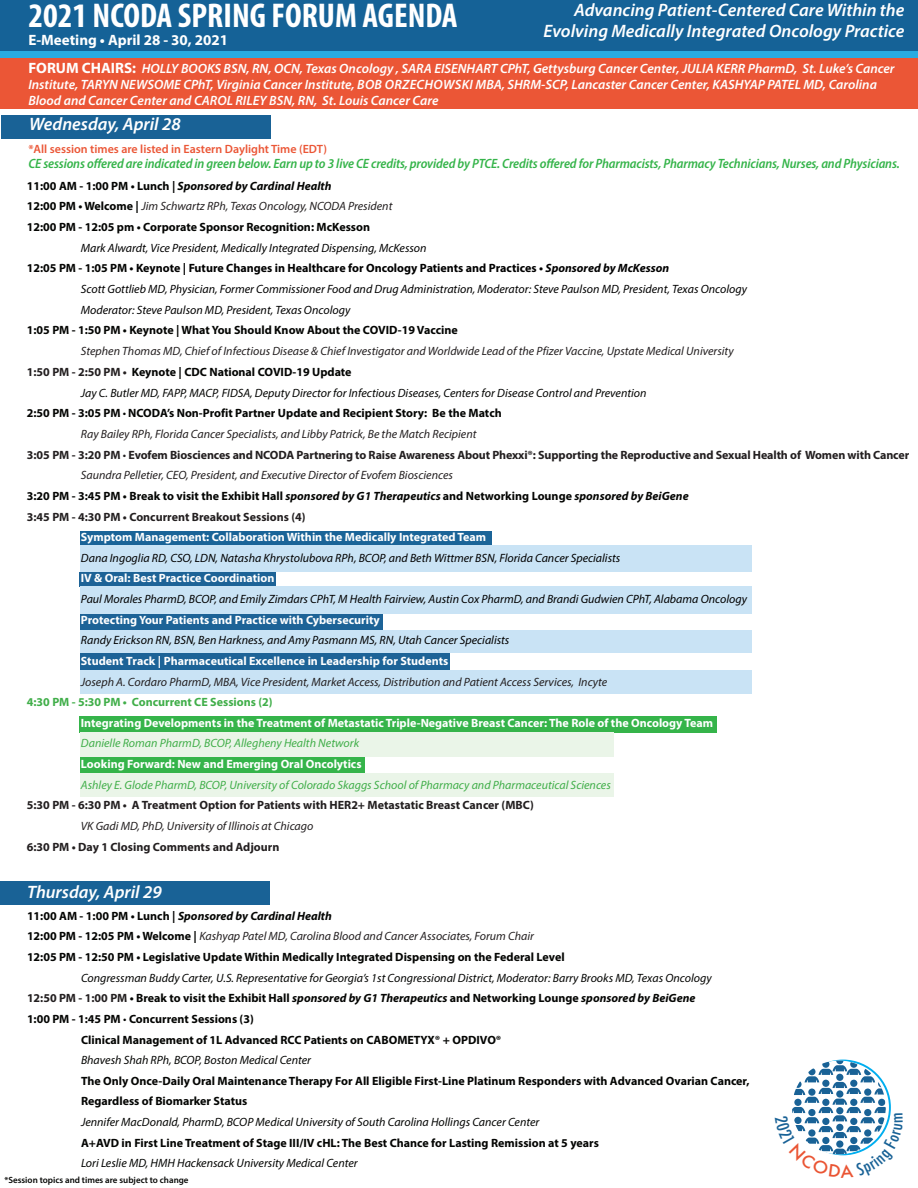
<style>
.page{position:relative;width:918px;height:1188px;background:#fff}
.page>*{position:absolute;margin:0;border:0;box-sizing:border-box;transform-origin:0 0}
.t1{font:700 condensed 34.5px "Myriad Pro";color:#fff}
.t2{font:italic 600 18px "Myriad Pro";color:#fff}
.t3{font:700 15px "Myriad Pro";color:#fff}
.t4{font:italic 600 13.5px/16.2px "Myriad Pro";color:#fff}
.t5{font:italic 600 semi-condensed 13.5px "Myriad Pro";letter-spacing:-.01em;color:#35b44a}
.t6{font:700 12px "Myriad Pro";color:#040503}
.t7{font:italic 12px "Myriad Pro";color:#231f20}
.t8{font:italic 12px "Myriad Pro";color:#000}
.t9{font:italic 12px "Myriad Pro";color:#040503}
.t10{font:700 12px "Myriad Pro";color:#fff}
.t11{font:700 12px "Myriad Pro";letter-spacing:-.01em;color:#231f20}
.t12{font:italic 12px "Myriad Pro";color:#40ae49}
.t13{font:700 12px "Myriad Pro";color:#000}
.t14{font:italic 700 12px "Myriad Pro";color:#040503}
.t15{font:600 12px "Myriad Pro";color:#eb5636}
.t16{font:700 12px "Myriad Pro";color:#40ae49}
.t17{font:600 9px "Myriad Pro";color:#040503}
.s1{font-weight:700;font-style:normal;font-size:15px}
.s2{font-style:normal}
.s3{font-weight:700;font-style:normal;color:#040503}
.s4{color:#040503}
.s5{font-style:italic}
.s6{color:#231f20}
.s7{font-weight:400}
</style>
<div class="page">
<div style="left:80px;top:717px;width:637px;height:16px;background:#35b44a"></div>
<div style="left:80px;top:652px;width:369px;height:18px;background:#1d6397"></div>
<div style="left:80px;top:531px;width:411px;height:15px;background:#1a6498"></div>
<div style="left:80px;top:572px;width:196px;height:15px;background:#1d6397"></div>
<div style="left:80px;top:614px;width:302px;height:16px;background:#1d6397"></div>
<div style="left:0;top:58px;width:918px;height:51px;background:#eb5636"></div>
<div style="left:0;top:882px;width:270px;height:23px;background:#196296"></div>
<div style="left:0;top:0;width:918px;height:56px;background:#156297"></div>
<div style="left:0;top:51px;width:918px;height:6px;background:#29abe2"></div>
<div style="left:80px;top:757px;width:284px;height:16px;background:#35b44a"></div>
<div style="left:1px;top:116px;width:270px;height:23px;background:#196296"></div>
<div style="left:80px;top:773px;width:533px;height:23px;background:#eaf5e8"></div>
<div style="left:80px;top:670px;width:672px;height:23px;background:#c9e3f5"></div>
<div style="left:80px;top:630px;width:672px;height:22px;background:#c9e3f5"></div>
<div style="left:80px;top:733px;width:533px;height:24px;background:#eaf5e8"></div>
<div style="left:80px;top:587px;width:672px;height:27px;background:#c9e3f5"></div>
<div style="left:80px;top:546px;width:672px;height:26px;background:#c9e3f5"></div>
<svg style="left:792px;top:1061px;width:99px;height:95px"></svg>
<p class="t2" style="left:574px;top:-2px;width:332px">Advancing Patient-Centered Care Within the</p>
<p class="t2" style="left:544px;top:20px;width:362px">Evolving Medically Integrated Oncology Practice</p>
<p class="t4" style="left:28px;top:60px;width:868px"><span class="s1">FORUM CHAIRS:</span> HOLLY BOOKS BSN, RN, OCN, Texas Oncology , SARA EISENHART CPhT, Gettysburg Cancer Center, JULIA KERR PharmD, St. Luke’s Cancer<br>Institute, TARYN NEWSOME CPhT, Virginia Cancer Institute, BOB ORZECHOWSKI MBA, SHRM-SCP, Lancaster Cancer Center, KASHYAP PATEL MD, Carolina<br>Blood and Cancer Center and CAROL RILEY BSN, RN, St. Louis Cancer Care</p>
<p class="t15" style="left:28px;top:141px;width:300px">*All session times are listed in Eastern Daylight Time (EDT)</p>
<p class="t5" style="left:28px;top:155px;width:873px">CE sessions offered are indicated in green below. Earn up to 3 live CE credits, provided by PTCE. Credits offered for Pharmacists, Pharmacy Technicians, Nurses, and Physicians.</p>
<p class="t1" style="left:28px;top:-6px;width:431px">2021 NCODA SPRING FORUM AGENDA</p>
<p class="t3" style="left:28px;top:30px;width:201px">E-Meeting • April 28 - 30, 2021</p>
<p class="t2" style="left:29px;top:113px;width:153px">Wednesday, April 28</p>
<p class="t14" style="left:27px;top:178px;width:306px"><span class="s2">11:00 AM - 1:00 PM • Lunch |</span> Sponsored by Cardinal Health</p>
<p class="t7" style="left:27px;top:199px;width:367px"><span class="s3">12:00 PM • Welcome |</span> Jim Schwartz RPh, Texas Oncology, NCODA President</p>
<p class="t6" style="left:27px;top:219px;width:345px">12:00 PM - 12:05 pm • Corporate Sponsor Recognition: McKesson</p>
<p class="t8" style="left:81px;top:240px;width:347px">Mark Alwardt, Vice President, Medically Integrated Dispensing, McKesson</p>
<p class="t13" style="left:27px;top:260px;width:644px"><span class="s4">12:05 PM - 1:05 PM</span> • Keynote | Future Changes in Healthcare for Oncology Patients and Practices • <span class="s5">Sponsored by McKesson</span></p>
<p class="t8" style="left:81px;top:281px;width:668px">Scott Gottlieb MD, Physician, Former Commissioner Food and Drug Administration, Moderator: Steve Paulson MD, President, Texas Oncology</p>
<p class="t8" style="left:81px;top:302px;width:271px">Moderator: Steve Paulson MD, President, Texas Oncology</p>
<p class="t6" style="left:27px;top:322px;width:432px">1:05 PM - 1:50 PM • Keynote | What You Should Know About the COVID-19 Vaccine</p>
<p class="t7" style="left:81px;top:343px;width:654px">Stephen Thomas MD, Chief of Infectious Disease &amp; Chief Investigator and Worldwide Lead of the Pfizer Vaccine, Upstate Medical University</p>
<p class="t6" style="left:27px;top:364px;width:326px"><span class="s6">1:50 PM - 2:50 PM •</span> Keynote | CDC National COVID-19 Update</p>
<p class="t9" style="left:81px;top:385px;width:567px">Jay C. Butler MD, FAPP, MACP, FIDSA, Deputy Director for Infectious Diseases, Centers for Disease Control and Prevention</p>
<p class="t6" style="left:27px;top:406px;width:476px">2:50 PM - 3:05 PM <span class="s7">•</span> NCODA’s Non-Profit Partner Update and Recipient Story: Be the Match</p>
<p class="t7" style="left:81px;top:427px;width:397px">Ray Bailey RPh, Florida Cancer Specialists, and Libby Patrick, Be the Match Recipient</p>
<p class="t11" style="left:27px;top:447px;width:884px">3:05 PM - 3:20 PM <span class="s7">•</span> Evofem Biosciences and NCODA Partnering to Raise Awareness About Phexxi®: Supporting the Reproductive and Sexual Health of Women with Cancer</p>
<p class="t7" style="left:81px;top:468px;width:374px">Saundra Pelletier, CEO, President, and Executive Director of Evofem Biosciences</p>
<p class="t6" style="left:27px;top:488px;width:663px">3:20 PM - 3:45 PM • Break to visit the Exhibit Hall <span class="s5">sponsored by G1 Therapeutics</span> and Networking Lounge <span class="s5">sponsored by BeiGene</span></p>
<p class="t11" style="left:27px;top:509px;width:280px">3:45 PM - 4:30 PM • Concurrent Breakout Sessions (4)</p>
<p class="t10" style="left:81px;top:529px;width:407px">Symptom Management: Collaboration Within the Medically Integrated Team</p>
<p class="t8" style="left:81px;top:550px;width:541px">Dana Ingoglia RD, CSO, LDN, Natasha Khrystolubova RPh, BCOP, and Beth Wittmer BSN, Florida Cancer Specialists</p>
<p class="t10" style="left:81px;top:571px;width:195px">IV &amp; Oral: Best Practice Coordination</p>
<p class="t8" style="left:81px;top:592px;width:668px">Paul Morales PharmD, BCOP, and Emily Zimdars CPhT, M Health Fairview, Austin Cox PharmD, and Brandi Gudwien CPhT, Alabama Oncology</p>
<p class="t10" style="left:81px;top:612px;width:300px">Protecting Your Patients and Practice with Cybersecurity</p>
<p class="t8" style="left:81px;top:633px;width:430px">Randy Erickson RN, BSN, Ben Harkness, and Amy Pasmann MS, RN, Utah Cancer Specialists</p>
<p class="t10" style="left:81px;top:653px;width:369px">Student Track | Pharmaceutical Excellence in Leadership for Students</p>
<p class="t7" style="left:81px;top:674px;width:528px">Joseph A. Cordaro PharmD, MBA, Vice President, Market Access, Distribution and Patient Access Services, Incyte</p>
<p class="t16" style="left:27px;top:694px;width:247px">4:30 PM - 5:30 PM • Concurrent CE Sessions (2)</p>
<p class="t10" style="left:81px;top:715px;width:634px">Integrating Developments in the Treatment of Metastatic Triple-Negative Breast Cancer: The Role of the Oncology Team</p>
<p class="t12" style="left:81px;top:736px;width:280px">Danielle Roman PharmD, BCOP, Allegheny Health Network</p>
<p class="t10" style="left:81px;top:756px;width:282px">Looking Forward: New and Emerging Oral Oncolytics</p>
<p class="t12" style="left:81px;top:777px;width:532px">Ashley E. Glode PharmD, BCOP, University of Colorado Skaggs School of Pharmacy and Pharmaceutical Sciences</p>
<p class="t11" style="left:27px;top:797px;width:508px">5:30 PM - 6:30 PM • A Treatment Option for Patients with HER2+ Metastatic Breast Cancer (MBC)</p>
<p class="t7" style="left:81px;top:818px;width:234px">VK Gadi MD, PhD, University of Illinois at Chicago</p>
<p class="t11" style="left:27px;top:839px;width:254px">6:30 PM • Day 1 Closing Comments and Adjourn</p>
<p class="t2" style="left:27px;top:881px;width:136px">Thursday, April 29</p>
<p class="t14" style="left:27px;top:908px;width:306px"><span class="s2">11:00 AM - 1:00 PM • Lunch |</span> Sponsored by Cardinal Health</p>
<p class="t7" style="left:27px;top:929px;width:509px"><span class="s3">12:00 PM - 12:05 PM • Welcome |</span> Kashyap Patel MD, Carolina Blood and Cancer Associates, Forum Chair</p>
<p class="t6" style="left:27px;top:949px;width:539px">12:05 PM - 12:50 PM • Legislative Update Within Medically Integrated Dispensing on the Federal Level</p>
<p class="t9" style="left:81px;top:970px;width:632px">Congressman Buddy Carter, U.S. Representative for Georgia’s 1st Congressional District, Moderator: Barry Brooks MD, Texas Oncology</p>
<p class="t6" style="left:27px;top:990px;width:670px"><span class="s6">12:50 PM - 1:00 PM</span> • Break to visit the Exhibit Hall <span class="s5">sponsored by G1 Therapeutics</span> and Networking Lounge <span class="s5">sponsored by BeiGene</span></p>
<p class="t6" style="left:27px;top:1011px;width:228px">1:00 PM - 1:45 PM <span class="s7">•</span> Concurrent Sessions (3)</p>
<p class="t6" style="left:81px;top:1032px;width:422px">Clinical Management of 1L Advanced RCC Patients on CABOMETYX® + OPDIVO®</p>
<p class="t9" style="left:81px;top:1053px;width:232px">Bhavesh Shah RPh, BCOP, Boston Medical Center</p>
<p class="t6" style="left:81px;top:1073px;width:670px">The Only Once-Daily Oral Maintenance Therapy For All Eligible First-Line Platinum Responders with Advanced Ovarian Cancer,</p>
<p class="t6" style="left:81px;top:1094px;width:168px">Regardless of Biomarker Status</p>
<p class="t9" style="left:81px;top:1115px;width:460px">Jennifer MacDonald, PharmD, BCOP Medical University of South Carolina Hollings Cancer Center</p>
<p class="t6" style="left:81px;top:1135px;width:519px">A+AVD in First Line Treatment of Stage III/IV cHL: The Best Chance for Lasting Remission at 5 years</p>
<p class="t9" style="left:81px;top:1156px;width:278px">Lori Leslie MD, HMH Hackensack University Medical Center</p>
<p class="t17" style="left:4px;top:1174px;width:186px">*Session topics and times are subject to change</p>
</div>
